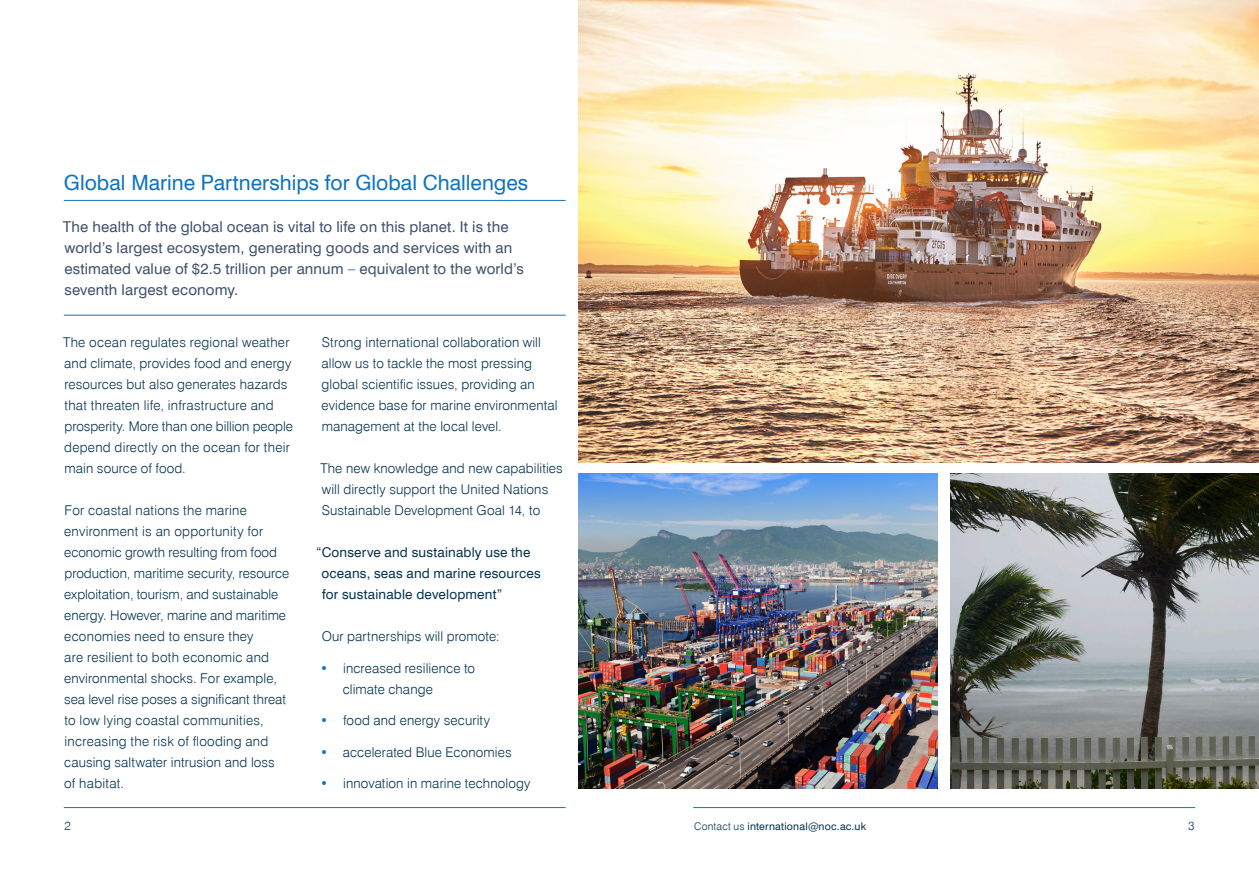
<style>
.page{position:relative;width:1259px;height:893px;background:#fff}
.page>*{position:absolute;margin:0;border:0;box-sizing:border-box;transform-origin:0 0}
.NOC_HEADER{font:21px "Swiss 721 BT";color:#1074bc}
.NOC_INTRO{font:15px/21px "Swiss 721 BT";letter-spacing:.01em;color:#41526b}
.NOC_BODY_TEXT{font:300 13.5px/21px "Swiss 721 BT";letter-spacing:.01em;color:#05324e}
.NOC_BODY_TEXT-2{font:13.5px/21px "Swiss 721 BT";letter-spacing:.015em;color:#05324e}
.t1{font:300 12px "Swiss 721 BT";color:#05324e}
.t2{font:10.5px "Swiss 721 BT";letter-spacing:.02em;color:#05324e}
.s1{color:#1074bc}
.s2{font-weight:300}
</style>
<div class="page">
<hr style="left:64px;top:807px;width:502px;height:1px;background:#1074bc">
<hr style="left:693px;top:807px;width:502px;height:1px;background:#1074bc">
<img style="left:578px;top:0;width:681px;height:463px">
<img style="left:578px;top:473px;width:360px;height:315px">
<img style="left:950px;top:473px;width:309px;height:315px">
<hr style="left:64px;top:315px;width:502px;height:1px;background:#1074bc">
<hr style="left:64px;top:200px;width:502px;height:1px;background:#1074bc">
<p class="NOC_HEADER" style="left:64px;top:169px;width:466px">Global Marine Partnerships for Global Challenges</p>
<p class="NOC_INTRO" style="left:63px;top:216px;width:462px">The health of the global ocean is vital to life on this planet. It is the world’s largest ecosystem, generating goods and services with an estimated value of $2.5 trillion per annum – equivalent to the world’s seventh largest economy.</p>
<p class="NOC_BODY_TEXT" style="left:63px;top:332px;width:231px">The ocean regulates regional weather and climate, provides food and energy resources but also generates hazards that threaten life, infrastructure and prosperity. More than one billion people depend directly on the ocean for their main source of food.</p>
<p class="NOC_BODY_TEXT" style="left:64px;top:500px;width:227px">For coastal nations the marine environment is an opportunity for economic growth resulting from food production, maritime security, resource exploitation, tourism, and sustainable energy. However, marine and maritime economies need to ensure they<br>are resilient to both economic and environmental shocks. For example, sea level rise poses a significant threat to low lying coastal communities, increasing the risk of flooding and causing saltwater intrusion and loss of habitat.</p>
<p class="NOC_BODY_TEXT" style="left:321px;top:332px;width:237px">Strong international collaboration will allow us to tackle the most pressing global scientific issues, providing an evidence base for marine environmental management at the local level.</p>
<p class="NOC_BODY_TEXT" style="left:320px;top:458px;width:244px">The new knowledge and new capabilities will directly support the United Nations<br>Sustainable Development Goal 14, to</p>
<p class="NOC_BODY_TEXT-2" style="left:321px;top:542px;width:221px;text-indent:-5px">“Conserve and sustainably use the oceans, seas and marine resources for sustainable development”</p>
<p class="NOC_BODY_TEXT" style="left:322px;top:626px;width:180px">Our partnerships will promote:</p>
<p class="NOC_BODY_TEXT" style="left:343px;top:657px;width:134px;text-indent:-23px"><span class="s1">•</span> increased resilience to climate change</p>
<p class="NOC_BODY_TEXT" style="left:320px;top:710px;width:171px"><span class="s1">•</span> food and energy security</p>
<p class="NOC_BODY_TEXT" style="left:320px;top:741px;width:193px"><span class="s1">•</span> accelerated Blue Economies</p>
<p class="NOC_BODY_TEXT" style="left:320px;top:773px;width:212px"><span class="s1">•</span> innovation in marine technology</p>
<p class="t1" style="left:65px;top:818px;width:8px">2</p>
<p class="t2" style="left:694px;top:820px;width:173px"><span class="s2">Contact us</span> international@noc.ac.uk</p>
<p class="t1" style="left:1188px;top:818px;width:8px">3</p>
</div>
